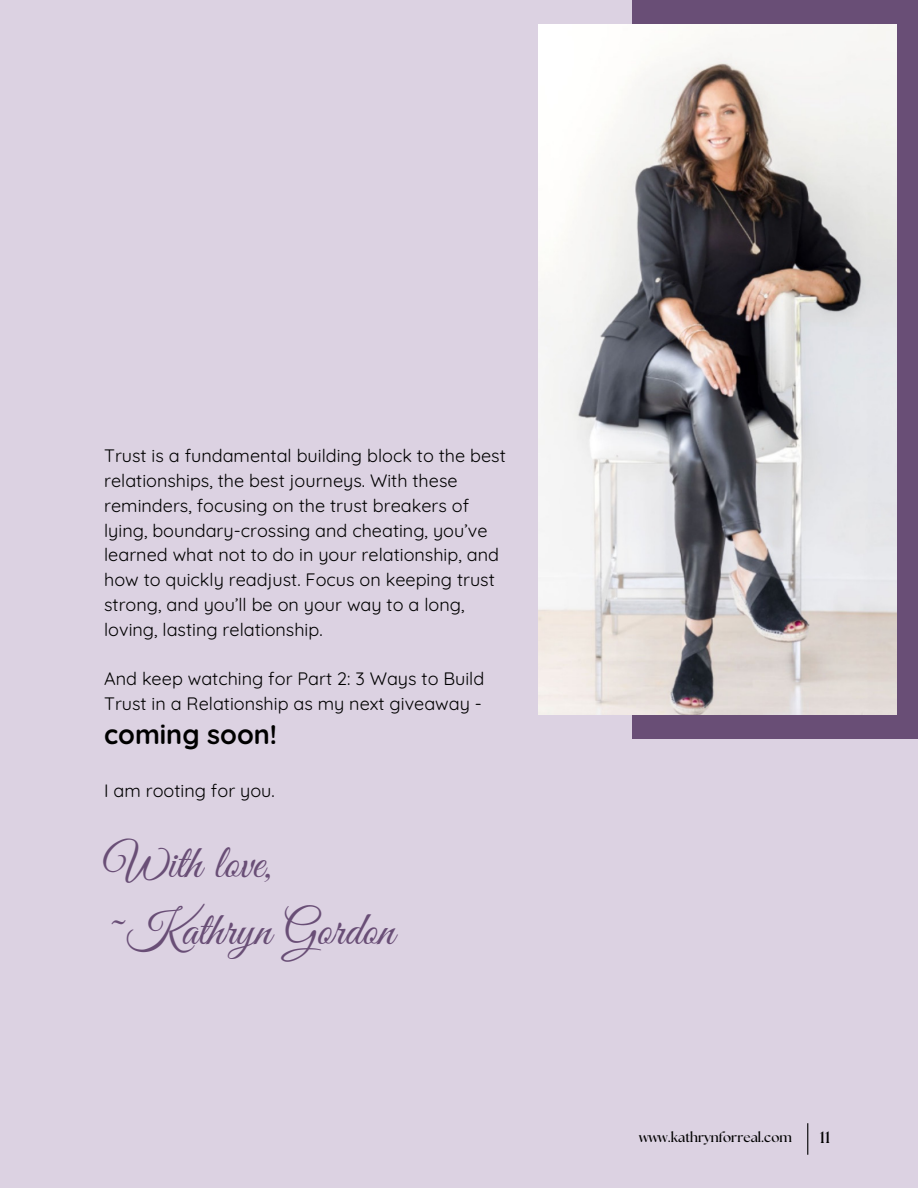
<style>
.page{position:relative;width:918px;height:1188px;background:#dcd2e2}
.page>*{position:absolute;margin:0;border:0;box-sizing:border-box;transform-origin:0 0}
.t1{font:47.55px/67.5px "Great Vibes";color:#694e76}
.t2{font:700 27px "Quicksand";color:#000}
.t3{font:18px/24.8px "Quicksand";color:#000}
.t4{font:700 16.5px "The Seasons";color:#000}
.t5{font:700 13.5px "The Seasons";color:#000}
</style>
<div class="page">
<div style="left:633px;top:0;width:285px;height:739px;background:#694e76"></div>
<img style="left:538px;top:24px;width:358px;height:690px">
<hr style="left:807px;top:1123px;width:1px;height:32px;background:#000">
<p class="t3" style="left:104px;top:443px;width:403px">Trust is a fundamental building block to the best relationships, the best journeys. With these reminders, focusing on the trust breakers of lying, boundary-crossing and cheating, you’ve learned what not to do in your relationship, and how to quickly readjust. Focus on keeping trust strong, and you’ll be on your way to a long, loving, lasting relationship.</p>
<p class="t3" style="left:104px;top:666px;width:382px">And keep watching for Part 2: 3 Ways to Build<br>Trust in a Relationship as my next giveaway -</p>
<p class="t2" style="left:104px;top:717px;width:175px">coming soon!</p>
<p class="t3" style="left:104px;top:777px;width:172px">I am rooting for you.</p>
<p class="t1" style="left:104px;top:832px;width:292px">With love, ~Kathryn Gordon</p>
<p class="t5" style="left:639px;top:1131px;width:154px">www.kathrynforreal.com</p>
<p class="t4" style="left:820px;top:1130px;width:12px">11</p>
</div>
